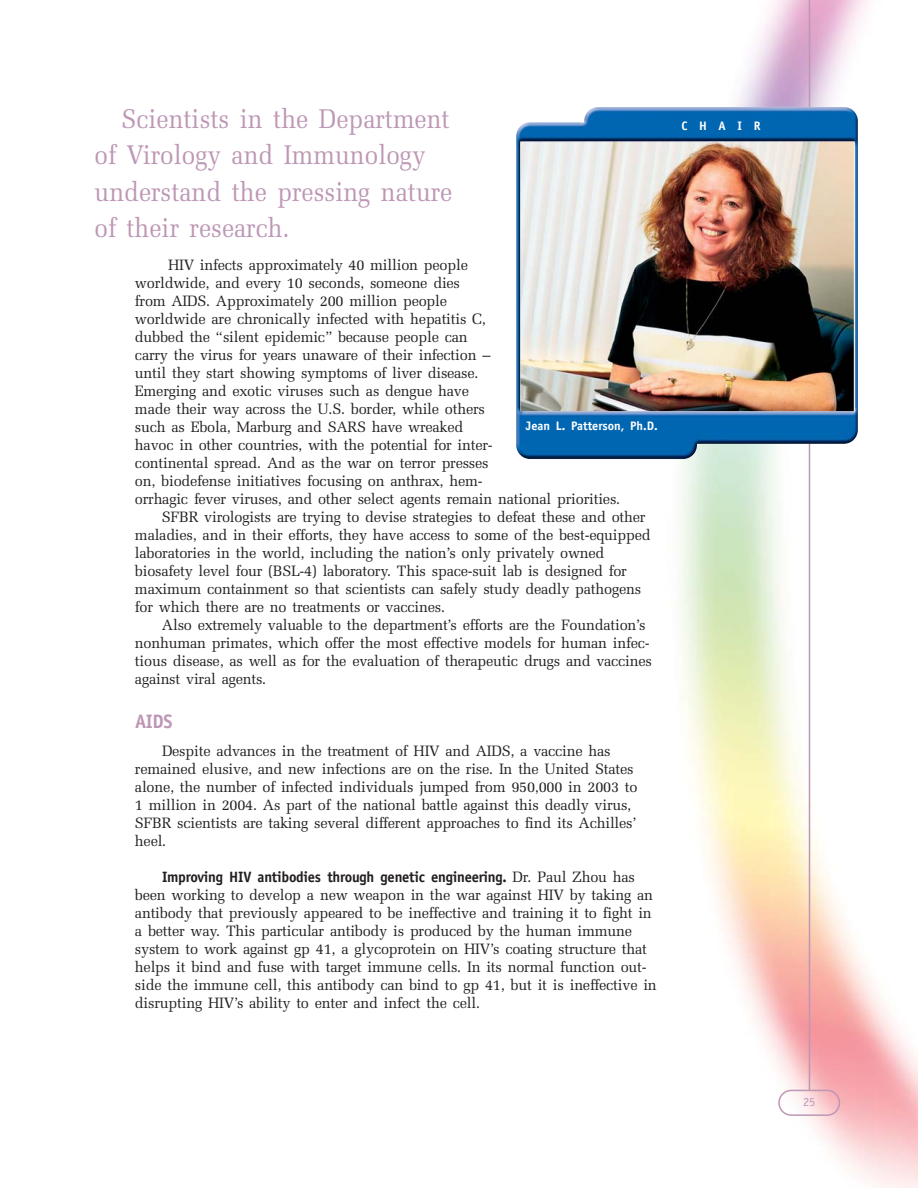
<style>
.page{position:relative;width:918px;height:1188px;background:#fff}
.page>*{position:absolute;margin:0;border:0;box-sizing:border-box;transform-origin:0 0}
.t1{font:27px/36.3px "Melior";color:#bd97b5;scale:.9 1}
.t2{font:700 19.5px "Officina Sans";color:#bd97b5}
.t3{font:15px/18px "Melior";letter-spacing:-.015em;color:#231f20}
.t4{font:700 15px "Officina Sans";letter-spacing:-.015em;color:#231f20}
.t5{font:700 12.3px "Officina Sans";color:#fff}
.t6{font:12.3px "Officina Sans";color:#bd97b5}
.s1{font-family:"Melior";font-weight:400}
</style>
<div class="page">
<hr style="left:809px;top:0;width:1px;height:1090px;background:#bd97b5">
<svg style="left:778px;top:1090px;width:62px;height:26px"></svg>
<img style="left:516px;top:107px;width:342px;height:352px">
<h1 class="t1" style="left:95px;top:103px;width:399px;text-indent:27px">Scientists in the Department of Virology and Immunology understand the pressing nature of their research.</h1>
<p class="t3" style="left:168px;top:257px;width:301px">HIV infects approximately 40 million people</p>
<p class="t3" style="left:135px;top:275px;width:327px">worldwide, and every 10 seconds, someone dies</p>
<p class="t3" style="left:135px;top:293px;width:314px">from AIDS. Approximately 200 million people</p>
<p class="t3" style="left:135px;top:311px;width:352px">worldwide are chronically infected with hepatitis C,</p>
<p class="t3" style="left:135px;top:329px;width:334px">dubbed the “silent epidemic” because people can</p>
<p class="t3" style="left:135px;top:347px;width:357px">carry the virus for years unaware of their infection –</p>
<p class="t3" style="left:135px;top:365px;width:345px">until they start showing symptoms of liver disease.</p>
<p class="t3" style="left:135px;top:383px;width:336px">Emerging and exotic viruses such as dengue have</p>
<p class="t3" style="left:135px;top:401px;width:351px">made their way across the U.S. border, while others</p>
<p class="t3" style="left:135px;top:419px;width:330px">such as Ebola, Marburg and SARS have wreaked</p>
<p class="t3" style="left:135px;top:437px;width:359px">havoc in other countries, with the potential for inter-</p>
<p class="t3" style="left:135px;top:455px;width:355px">continental spread. And as the war on terror presses</p>
<p class="t3" style="left:135px;top:473px;width:349px">on, biodefense initiatives focusing on anthrax, hem-</p>
<p class="t3" style="left:135px;top:491px;width:487px">orrhagic fever viruses, and other select agents remain national priorities.</p>
<p class="t3" style="left:162px;top:509px;width:485px">SFBR virologists are trying to devise strategies to defeat these and other</p>
<p class="t3" style="left:135px;top:527px;width:517px">maladies, and in their efforts, they have access to some of the best-equipped</p>
<p class="t3" style="left:135px;top:545px;width:471px">laboratories in the world, including the nation’s only privately owned</p>
<p class="t3" style="left:135px;top:563px;width:493px">biosafety level four (BSL-4) laboratory. This space-suit lab is designed for</p>
<p class="t3" style="left:135px;top:581px;width:508px">maximum containment so that scientists can safely study deadly pathogens</p>
<p class="t3" style="left:135px;top:599px;width:312px">for which there are no treatments or vaccines.</p>
<p class="t3" style="left:162px;top:617px;width:485px">Also extremely valuable to the department’s efforts are the Foundation’s</p>
<p class="t3" style="left:135px;top:635px;width:516px">nonhuman primates, which offer the most effective models for human infec-</p>
<p class="t3" style="left:135px;top:653px;width:519px">tious disease, as well as for the evaluation of therapeutic drugs and vaccines</p>
<p class="t3" style="left:135px;top:671px;width:133px">against viral agents.</p>
<h2 class="t2" style="left:135px;top:713px;width:39px">AIDS</h2>
<p class="t3" style="left:135px;top:743px;width:504px;text-indent:27px">Despite advances in the treatment of HIV and AIDS, a vaccine has remained elusive, and new infections are on the rise. In the United States alone, the number of infected individuals jumped from 950,000 in 2003 to 1 million in 2004. As part of the national battle against this deadly virus, SFBR scientists are taking several different approaches to find its Achilles’ heel.</p>
<p class="t4" style="left:162px;top:871px;width:475px">Improving HIV antibodies through genetic engineering. <span class="s1">Dr. Paul Zhou has</span></p>
<p class="t3" style="left:135px;top:887px;width:523px">been working to develop a new weapon in the war against HIV by taking an antibody that previously appeared to be ineffective and training it to fight in a better way. This particular antibody is produced by the human immune system to work against gp 41, a glycoprotein on HIV’s coating structure that helps it bind and fuse with target immune cells. In its normal function out&shy;side the immune cell, this antibody can bind to gp 41, but it is ineffective in disrupting HIV’s ability to enter and infect the cell.</p>
<p class="t5" style="left:526px;top:421px;width:133px">Jean L. Patterson, Ph.D.</p>
<p class="t5" style="left:681px;top:121px;width:81px">CHAIR</p>
<p class="t6" style="left:803px;top:1097px;width:14px">25</p>
</div>
